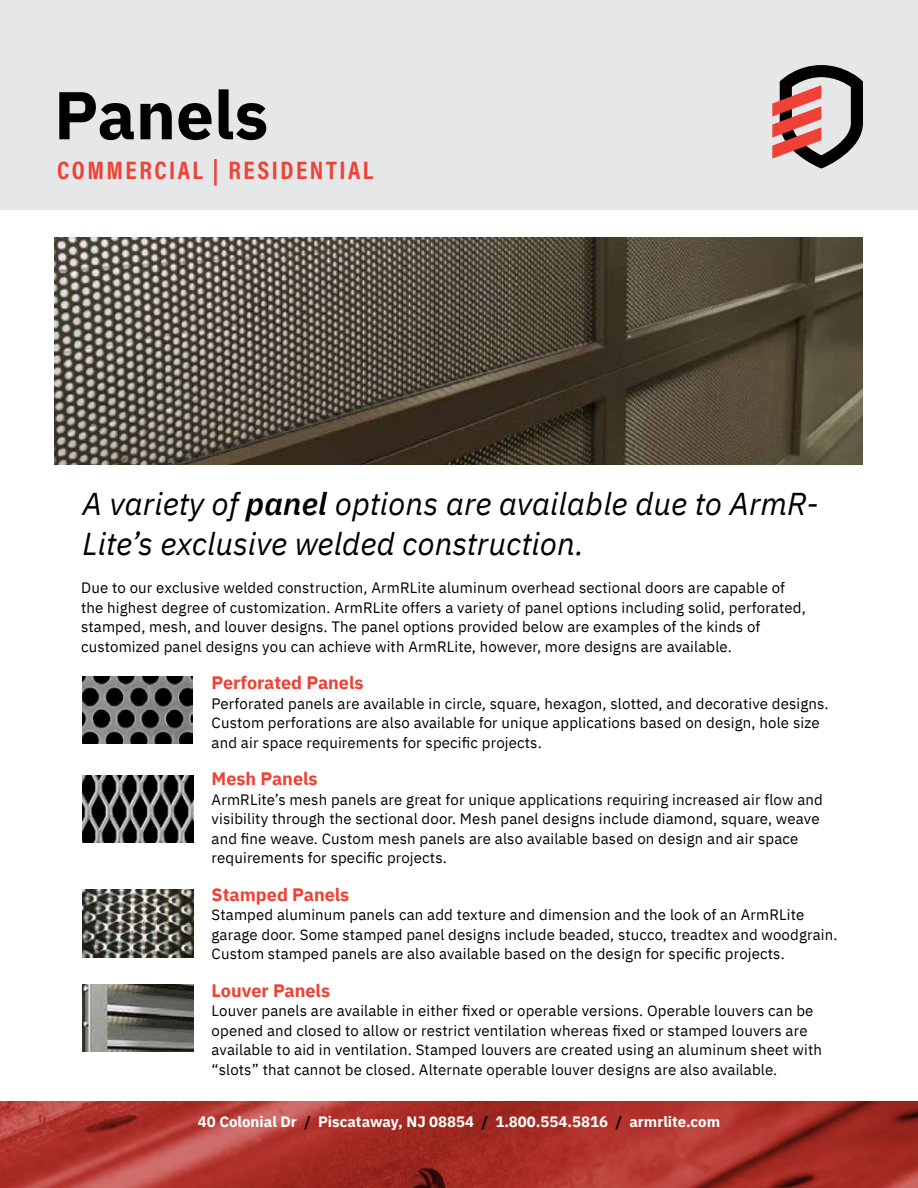
<style>
.page{position:relative;width:918px;height:1188px;background:#fff}
.page>*{position:absolute;margin:0;border:0;box-sizing:border-box;transform-origin:0 0}
.t1{font:700 67.5px "IBM Plex Sans";color:#000}
.t2{font:italic 31.5px/40.5px "IBM Plex Sans";color:#000}
.t3{font:700 25.5px "Acumin Pro Cond";letter-spacing:.1em;color:#ef4136}
.t4{font:700 18px "IBM Plex Sans";color:#ef4136}
.t5{font:15px/19.5px "IBM Plex Sans";letter-spacing:.01em;color:#000}
.t6{font:700 15px "IBM Plex Sans";color:#fff}
.s1{font-weight:600}
.s2{color:#000}
</style>
<div class="page">
<img style="left:0;top:1102px;width:918px;height:86px">
<img style="left:54px;top:238px;width:809px;height:226px">
<div style="left:0;top:0;width:918px;height:210px;background:#e6e7e8"></div>
<svg style="left:772px;top:65px;width:91px;height:104px"></svg>
<img style="left:82px;top:676px;width:111px;height:68px">
<img style="left:82px;top:775px;width:112px;height:68px">
<img style="left:82px;top:890px;width:112px;height:67px">
<img style="left:82px;top:984px;width:112px;height:68px">
<h1 class="t1" style="left:54px;top:62px;width:216px">Panels</h1>
<h3 class="t3" style="left:57px;top:153px;width:318px">COMMERCIAL | RESIDENTIAL</h3>
<h2 class="t2" style="left:82px;top:481px;width:738px">A variety of <span class="s1">panel</span> options are available due to ArmR-<br>Lite’s exclusive welded construction.</h2>
<p class="t5" style="left:81px;top:577px;width:726px">Due to our exclusive welded construction, ArmRLite aluminum overhead sectional doors are capable of the highest degree of customization. ArmRLite offers a variety of panel options including solid, perforated, stamped, mesh, and louver designs. The panel options provided below are examples of the kinds of customized panel designs you can achieve with ArmRLite, however, more designs are available.</p>
<p class="t4" style="left:212px;top:669px;width:154px">Perforated Panels</p>
<p class="t5" style="left:212px;top:693px;width:618px">Perforated panels are available in circle, square, hexagon, slotted, and decorative designs.<br>Custom perforations are also available for unique applications based on design, hole size and air space requirements for specific projects.</p>
<p class="t4" style="left:212px;top:765px;width:108px">Mesh Panels</p>
<p class="t5" style="left:212px;top:789px;width:613px">ArmRLite’s mesh panels are great for unique applications requiring increased air flow and visibility through the sectional door. Mesh panel designs include diamond, square, weave and fine weave. Custom mesh panels are also available based on design and air space requirements for specific projects.</p>
<p class="t4" style="left:212px;top:880px;width:139px">Stamped Panels</p>
<p class="t5" style="left:212px;top:904px;width:627px">Stamped aluminum panels can add texture and dimension and the look of an ArmRLite garage door. Some stamped panel designs include beaded, stucco, treadtex and woodgrain.<br>Custom stamped panels are also available based on the design for specific projects.</p>
<p class="t4" style="left:212px;top:976px;width:120px">Louver Panels</p>
<p class="t5" style="left:212px;top:1000px;width:612px">Louver panels are available in either fixed or operable versions. Operable louvers can be opened and closed to allow or restrict ventilation whereas fixed or stamped louvers are available to aid in ventilation. Stamped louvers are created using an aluminum sheet with “slots” that cannot be closed. Alternate operable louver designs are also available.</p>
<p class="t6" style="left:198px;top:1110px;width:524px">40 Colonial Dr <span class="s2">/</span> Piscataway, NJ 08854 <span class="s2">/</span> 1.800.554.5816 <span class="s2">/</span> armrlite.com</p>
</div>
